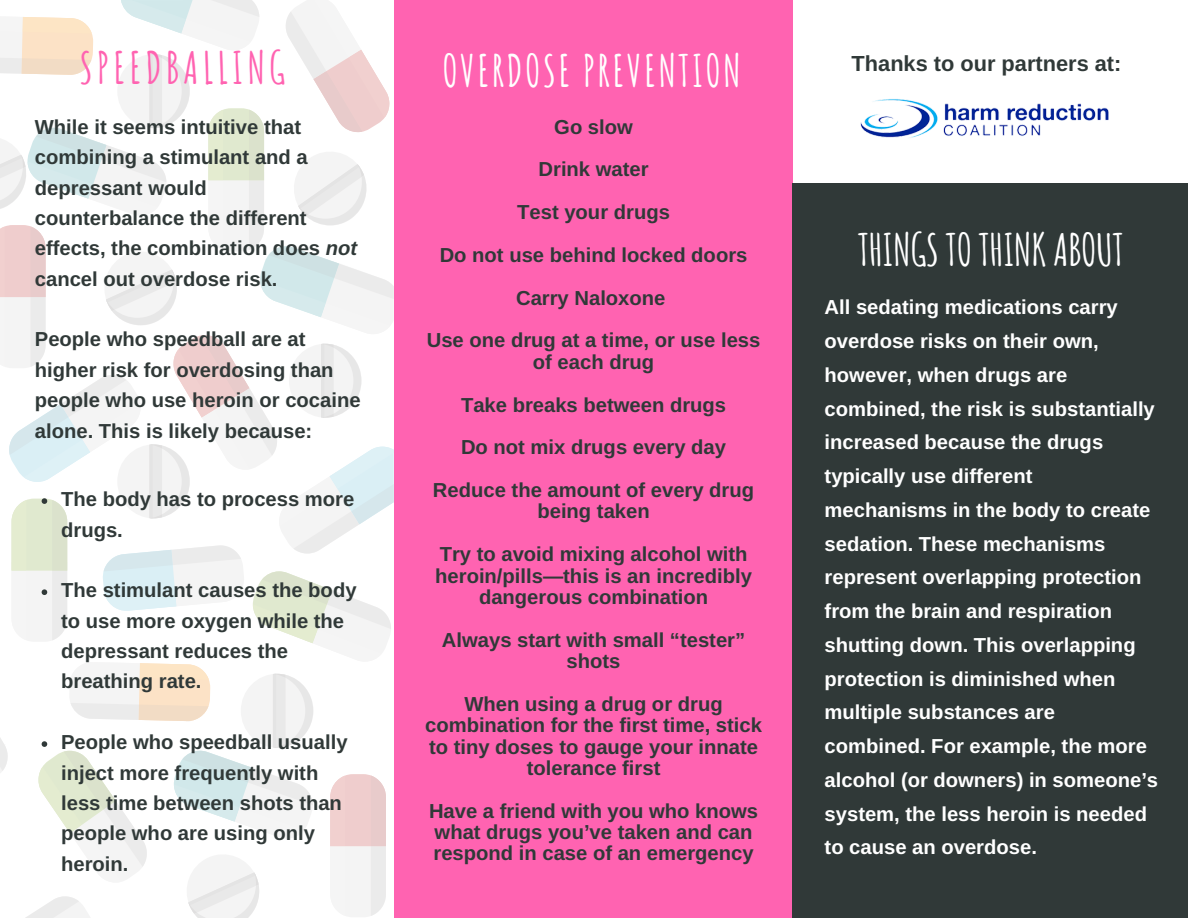
<style>
.page{position:relative;width:1188px;height:918px;background:#ff63b1}
.page>*{position:absolute;margin:0;border:0;box-sizing:border-box;transform-origin:0 0}
.t1{font:700 43.65px "Amatic SC";letter-spacing:.05em;color:#fff}
.t2{font:700 43.65px "Amatic SC";letter-spacing:-.015em;color:#fff}
.t3{font:700 43.65px "Amatic SC";letter-spacing:.09em;color:#ff63b1}
.t4{font:700 21.75px "Arimo";color:#303938}
.t5{font:700 20.25px/30.3px "Arimo";color:#303938}
.t6{font:700 20.25px/33.8px "Arimo";color:#fff}
.s1{font-style:italic}
</style>
<div class="page">
<div style="left:793px;top:0;width:395px;height:918px;background:#fff"></div>
<div style="left:792px;top:183px;width:396px;height:735px;background:#303938"></div>
<img style="left:860px;top:99px;width:249px;height:39px">
<svg style="left:0;top:0;width:394px;height:918px;background:#f6f6f4"></svg>
<h1 class="t3" style="left:80px;top:39px;width:207px">SPEEDBALLING</h1>
<p class="t5" style="left:35px;top:112px;width:324px">While it seems intuitive that combining a stimulant and a depressant would counterbalance the different effects, the combination does <span class="s1">not </span>cancel out overdose risk.</p>
<p class="t5" style="left:35px;top:324px;width:327px">People who speedball are at higher risk for overdosing than people who use heroin or cocaine alone. This is likely because:</p>
<p class="t5" style="left:61px;top:484px;width:295px">The body has to process more drugs.</p>
<p class="t5" style="left:61px;top:575px;width:297px">The stimulant causes the body to use more oxygen while the depressant reduces the breathing rate.</p>
<p class="t5" style="left:61px;top:727px;width:288px">People who speedball usually inject more frequently with less time between shots than people who are using only heroin.</p>
<h1 class="t1" style="left:442px;top:43px;width:300px">OVERDOSE PREVENTION</h1>
<p class="t5" style="left:427px;top:105px;width:335px;line-height:42.8px;text-align:center">Go slow<br>Drink water<br>Test your drugs<br>Do not use behind locked doors<br>Carry Naloxone<br>Use one drug at a time, or use less</p>
<p class="t5" style="left:433px;top:340px;width:323px;line-height:42.8px;text-align:center">of each drug<br>Take breaks between drugs<br>Do not mix drugs every day<br>Reduce the amount of every drug</p>
<p class="t5" style="left:440px;top:490px;width:309px;line-height:42.8px;text-align:center">being taken<br>Try to avoid mixing alcohol with</p>
<p class="t5" style="left:435px;top:565px;width:318px;line-height:21.3px;text-align:center">heroin/pills—this is an incredibly dangerous combination</p>
<p class="t5" style="left:442px;top:629px;width:305px;line-height:21.3px;text-align:center">Always start with small “tester” shots</p>
<p class="t5" style="left:425px;top:693px;width:338px;line-height:21.3px;text-align:center">When using a drug or drug combination for the first time, stick to tiny doses to gauge your innate tolerance first</p>
<p class="t5" style="left:429px;top:800px;width:331px;line-height:21.3px">Have a friend with you who knows what drugs you’ve taken and can respond in case of an emergency</p>
<p class="t4" style="left:852px;top:52px;width:271px">Thanks to our partners at:</p>
<h1 class="t2" style="left:858px;top:222px;width:268px">THINGS TO THINK ABOUT</h1>
<p class="t6" style="left:825px;top:290px;width:335px">All sedating medications carry overdose risks on their own, however, when drugs are combined, the risk is substantially increased because the drugs typically use different mechanisms in the body to create sedation. These mechanisms represent overlapping protection from the brain and respiration shutting down. This overlapping protection is diminished when multiple substances are combined. For example, the more alcohol (or downers) in someone’s system, the less heroin is needed to cause an overdose.</p>
</div>
